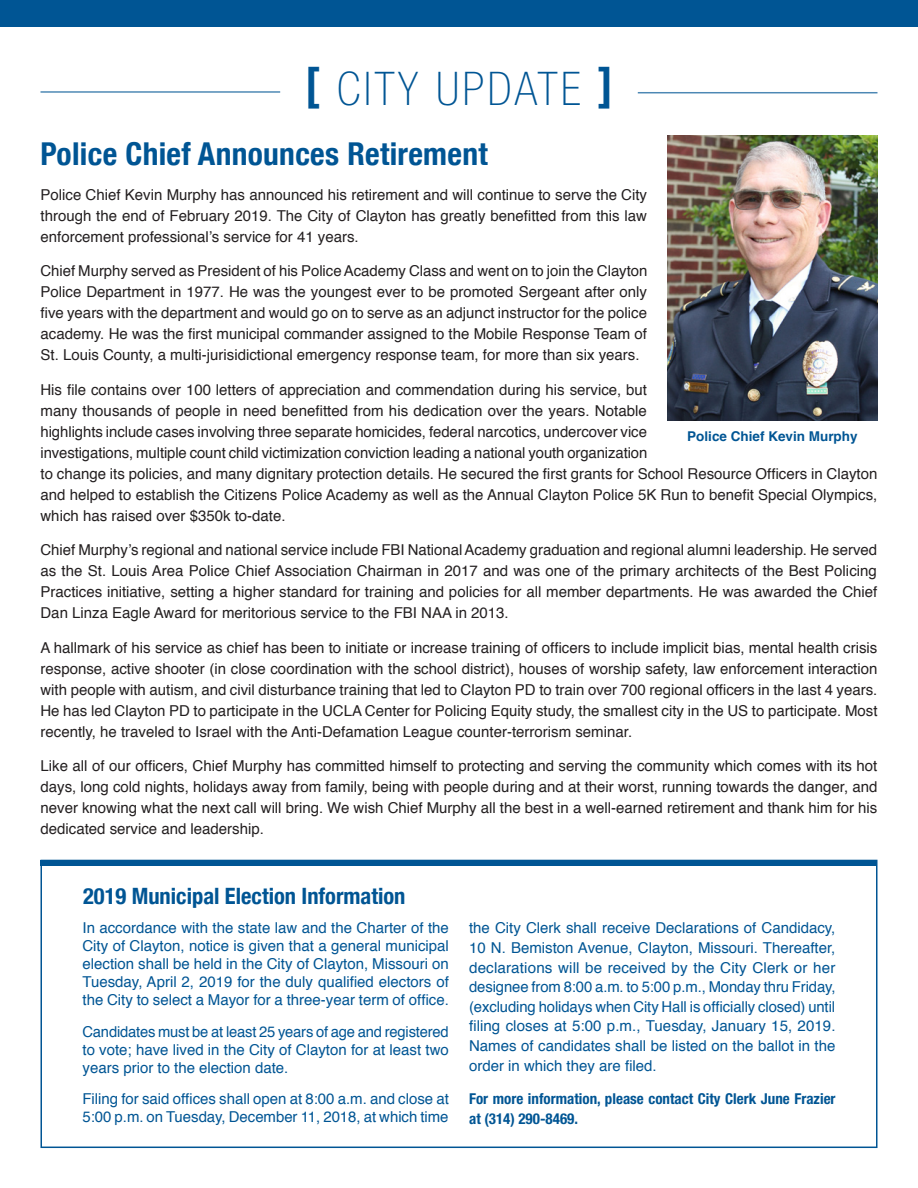
<style>
.page{position:relative;width:918px;height:1188px;background:#fff}
.page>*{position:absolute;margin:0;border:0;box-sizing:border-box;transform-origin:0 0}
.Page_Head{font:100 condensed 46.5px "Helvetica Neue LT Std";letter-spacing:.07em;color:#005594}
.t1{font:700 condensed 31.5px "Helvetica Neue";letter-spacing:.01em;color:#005594}
.Headline{font:700 condensed 22.5px "Helvetica Neue";color:#005594}
.AMW_Main_Body{font:15px/21px "Helvetica";color:#231f20;text-align:justify}
.AMW_Main_Body-2{font:15px/18px "Helvetica";color:#005594;text-align:justify}
.AMW_Main_Body-3{font:700 condensed 15px/19.6px "Helvetica Neue LT Std";color:#005594}
.Article_Text__Left{font:700 13.5px "Helvetica";color:#005594}
.s1{font-weight:700}
</style>
<div class="page">
<img style="left:667px;top:135px;width:211px;height:285px">
<hr style="left:40px;top:91px;width:240px;height:2px;background:#005594">
<hr style="left:638px;top:92px;width:240px;height:1px;background:#005594">
<div style="left:0;top:0;width:918px;height:27px;background:#005594"></div>
<div style="left:40px;top:860px;width:838px;height:288px;border:2px solid #005594"></div>
<div style="left:40px;top:861px;width:838px;height:5px;background:#005594"></div>
<p class="Page_Head" style="left:305px;top:62px;width:310px"><span class="s1">[</span> CITY UPDATE <span class="s1">]</span></p>
<p class="t1" style="left:40px;top:135px;width:449px">Police Chief Announces Retirement</p>
<p class="AMW_Main_Body" style="left:40px;top:184px;width:608px">Police Chief Kevin Murphy has announced his retirement and will continue to serve the City through the end of February 2019. The City of Clayton has greatly benefitted from this law enforcement professional’s service for 41 years.</p>
<p class="AMW_Main_Body" style="left:40px;top:261px;width:608px">Chief Murphy served as President of his Police Academy Class and went on to join the Clayton Police Department in 1977. He was the youngest ever to be promoted Sergeant after only five years with the department and would go on to serve as an adjunct instructor for the police academy. He was the first municipal commander assigned to the Mobile Response Team of St. Louis County, a multi-jurisidictional emergency response team, for more than six years.</p>
<p class="AMW_Main_Body" style="left:40px;top:379px;width:838px;text-align:left">His file contains over 100 letters of appreciation and commendation during his service, but<br>many thousands of people in need benefitted from his dedication over the years. Notable<br>highlights include cases involving three separate homicides, federal narcotics, undercover vice<br>investigations, multiple count child victimization conviction leading a national youth organization<br>to change its policies, and many dignitary protection details. He secured the first grants for School Resource Officers in Clayton and helped to establish the Citizens Police Academy as well as the Annual Clayton Police 5K Run to benefit Special Olympics, which has raised over $350k to-date.</p>
<p class="AMW_Main_Body" style="left:40px;top:540px;width:838px">Chief Murphy’s regional and national service include FBI National Academy graduation and regional alumni leadership. He served as the St. Louis Area Police Chief Association Chairman in 2017 and was one of the primary architects of the Best Policing Practices initiative, setting a higher standard for training and policies for all member departments. He was awarded the Chief Dan Linza Eagle Award for meritorious service to the FBI NAA in 2013.</p>
<p class="AMW_Main_Body" style="left:40px;top:637px;width:839px">A hallmark of his service as chief has been to initiate or increase training of officers to include implicit bias, mental health crisis response, active shooter (in close coordination with the school district), houses of worship safety, law enforcement interaction with people with autism, and civil disturbance training that led to Clayton PD to train over 700 regional officers in the last 4 years.<br>He has led Clayton PD to participate in the UCLA Center for Policing Equity study, the smallest city in the US to participate. Most recently, he traveled to Israel with the Anti-Defamation League counter-terrorism seminar.</p>
<p class="AMW_Main_Body" style="left:40px;top:756px;width:838px">Like all of our officers, Chief Murphy has committed himself to protecting and serving the community which comes with its hot days, long cold nights, holidays away from family, being with people during and at their worst, running towards the danger, and never knowing what the next call will bring. We wish Chief Murphy all the best in a well-earned retirement and thank him for his dedicated service and leadership.</p>
<p class="Article_Text__Left" style="left:687px;top:426px;width:172px">Police Chief Kevin Murphy</p>
<p class="Headline" style="left:83px;top:882px;width:324px">2019 Municipal Election Information</p>
<p class="AMW_Main_Body-2" style="left:82px;top:919px;width:368px">In accordance with the state law and the Charter of the City of Clayton, notice is given that a general municipal election shall be held in the City of Clayton, Missouri on Tuesday, April 2, 2019 for the duly qualified electors of the City to select a Mayor for a three-year term of office.</p>
<p class="AMW_Main_Body-2" style="left:82px;top:1023px;width:368px">Candidates must be at least 25 years of age and registered to vote; have lived in the City of Clayton for at least two years prior to the election date.</p>
<p class="AMW_Main_Body-2" style="left:82px;top:1090px;width:368px">Filing for said offices shall open at 8:00 a.m. and close at<br>5:00 p.m. on Tuesday, December 11, 2018, at which time</p>
<p class="AMW_Main_Body-2" style="left:469px;top:919px;width:368px;line-height:19.6px">the City Clerk shall receive Declarations of Candidacy, 10 N. Bemiston Avenue, Clayton, Missouri. Thereafter, declarations will be received by the City Clerk or her designee from 8:00 a.m. to 5:00 p.m., Monday thru Friday, (excluding holidays when City Hall is officially closed) until filing closes at 5:00 p.m., Tuesday, January 15, 2019.<br>Names of candidates shall be listed on the ballot in the order in which they are filed.</p>
<p class="AMW_Main_Body-3" style="left:469px;top:1089px;width:368px">For more information, please contact City Clerk June Frazier at (314) 290-8469.</p>
</div>
